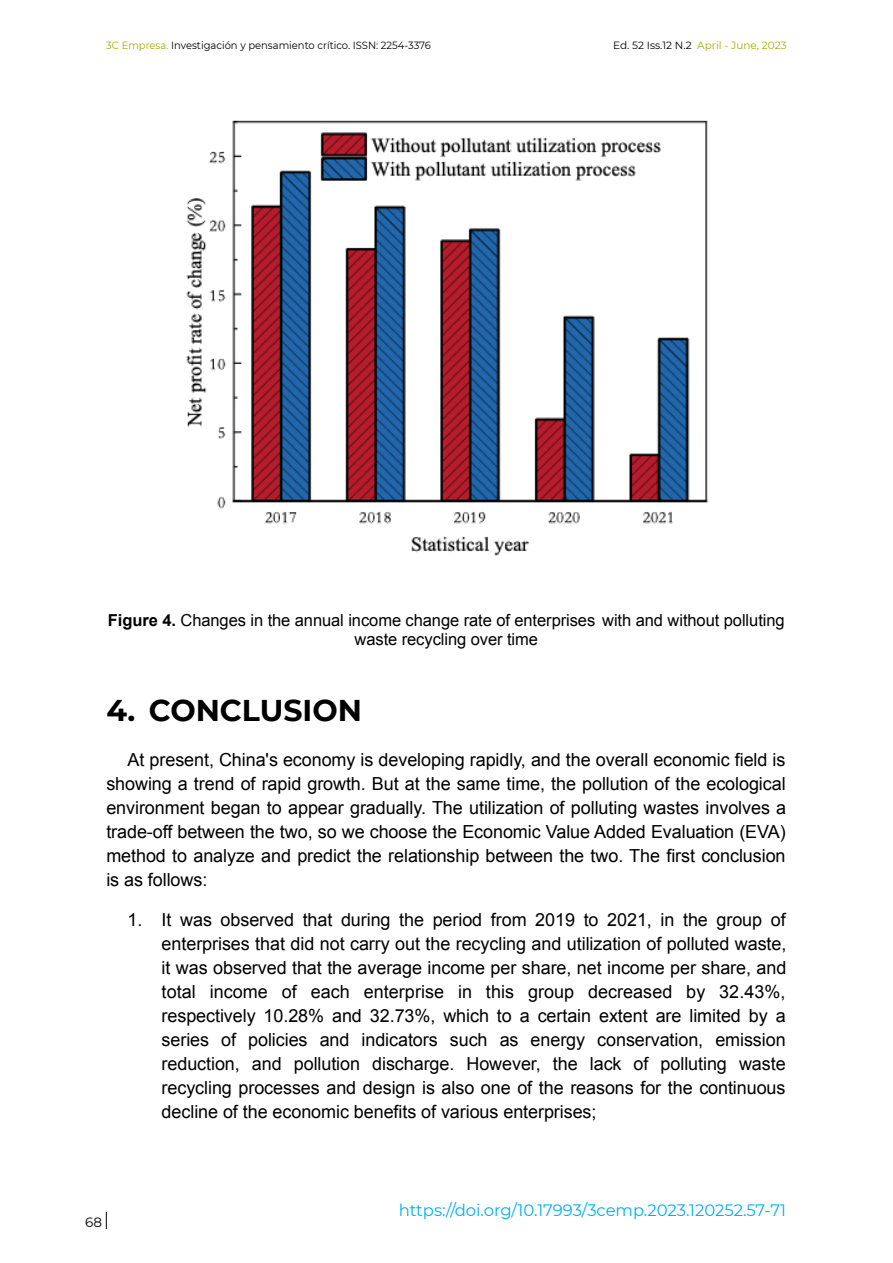
<style>
.page{position:relative;width:893px;height:1263px;background:#fff}
.page>*{position:absolute;margin:0;border:0;box-sizing:border-box;transform-origin:0 0}
.t1{font:700 30px "Montserrat";color:#000}
.t2{font:18px/24px "Arial";letter-spacing:-.005em;color:#000;text-align:justify}
.t3{font:16.5px/19.8px "Arial";letter-spacing:-.005em;color:#000;text-align:center}
.t4{font:16.5px "Montserrat";letter-spacing:-.005em;color:#00b0f0}
.t5{font:13.5px "Montserrat";color:#000}
.t6{font:10.5px "Montserrat";color:#000;scale:.95 1}
.t7{font:10.5px "Montserrat";color:#a3ad03}
.s1{color:#a3ad03}
.s2{color:#000}
.s3{font-weight:700}
</style>
<div class="page">
<img style="left:186px;top:120px;width:522px;height:436px">
<svg style="left:106px;top:1212px;width:1px;height:17px"></svg>
<p class="t6" style="left:106px;top:38px;width:343px"><span class="s1">3C Empresa.</span> Investigación y pensamiento crítico. ISSN: 2254-3376</p>
<p class="t7" style="left:613px;top:38px;width:175px"><span class="s2">Ed. 52 Iss.12 N.2</span> April - June, 2023</p>
<p class="t3" style="left:108px;top:610px;width:678px"><span class="s3">Figure 4.</span> Changes in the annual income change rate of enterprises with and without polluting waste recycling over time</p>
<h1 class="t1" style="left:106px;top:689px;width:257px">4. CONCLUSION</h1>
<p class="t2" style="left:106px;top:748px;width:681px;text-indent:21px">At present, China's economy is developing rapidly, and the overall economic field is showing a trend of rapid growth. But at the same time, the pollution of the ecological environment began to appear gradually. The utilization of polluting wastes involves a trade-off between the two, so we choose the Economic Value Added Evaluation (EVA) method to analyze and predict the relationship between the two. The first conclusion is as follows:</p>
<p class="t2" style="left:162px;top:907px;width:626px;text-indent:-34px">1. It was observed that during the period from 2019 to 2021, in the group of enterprises that did not carry out the recycling and utilization of polluted waste, it was observed that the average income per share, net income per share, and total income of each enterprise in this group decreased by 32.43%, respectively 10.28% and 32.73%, which to a certain extent are limited by a series of policies and indicators such as energy conservation, emission reduction, and pollution discharge. However, the lack of polluting waste recycling processes and design is also one of the reasons for the continuous decline of the economic benefits of various enterprises;</p>
<p class="t5" style="left:85px;top:1213px;width:18px">68</p>
<p class="t4" style="left:399px;top:1199px;width:389px">https://doi.org/10.17993/3cemp.2023.120252.57-71</p>
</div>
